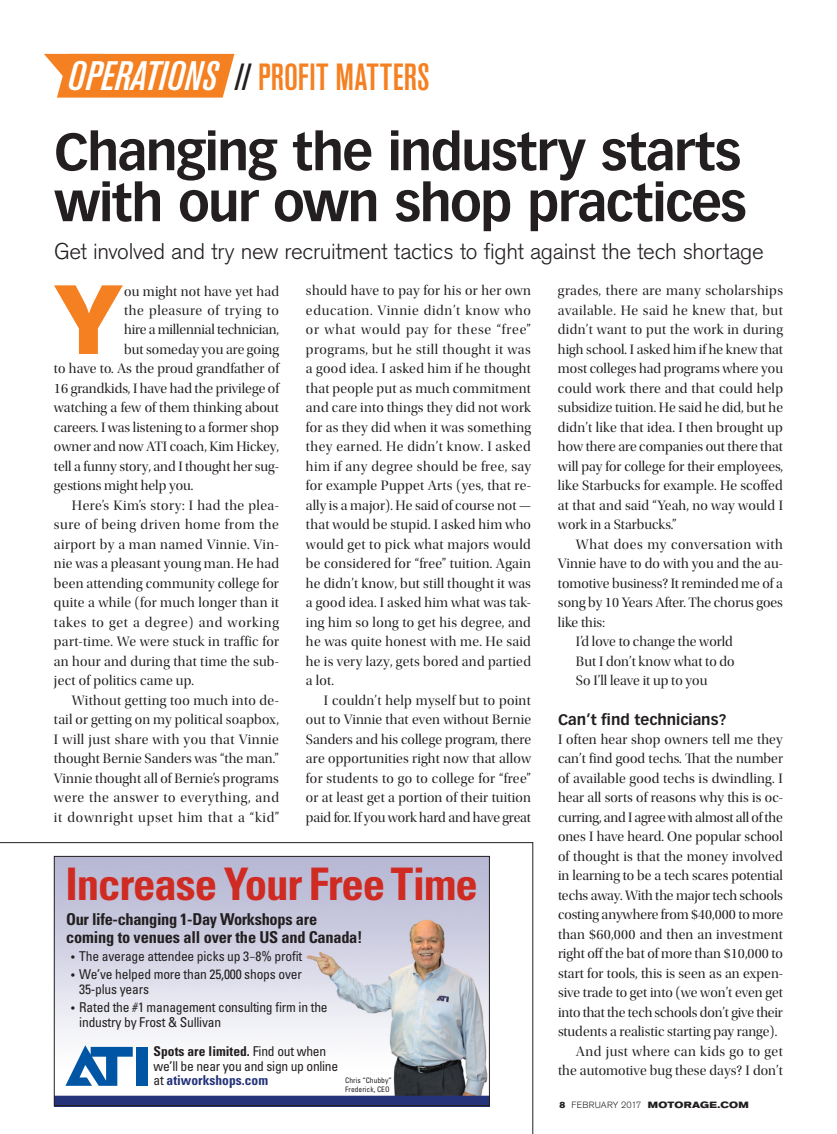
<style>
.page{position:relative;width:837px;height:1134px;background:#fff}
.page>*{position:absolute;margin:0;border:0;box-sizing:border-box;transform-origin:0 0}
.t1{font:900 96.45px "Vectora LT Std";color:#f58021}
.t2{font:700 51.3px/51px "Vectora LT Std";letter-spacing:-.03em;color:#231f20}
.t3{font:700 condensed 44.85px "Univers LT Std";letter-spacing:-.025em;color:#cf2b22}
.t4{font:500 condensed 37.5px "Akzidenz Grotesk BE";letter-spacing:.01em;color:#f58021}
.t5{font:300 22.5px "Akzidenz Grotesk BE";letter-spacing:-.015em;color:#231f20}
.t6{font:700 condensed 16.35px/17.7px "Univers LT Std";color:#231f20}
.t7{font:700 15px "Vectora LT Std";color:#231f20}
.t8{font:14.25px/19.5px "Utopia Std Disp";letter-spacing:.005em;color:#231f20;text-align:justify}
.t9{font:14.25px "Utopia Std Disp";letter-spacing:.025em;color:#231f20}
.t10{font:14.25px "Utopia Std Disp";letter-spacing:.035em;color:#231f20}
.t11{font:14.25px "Utopia Std Disp";letter-spacing:.03em;color:#231f20}
.t12{font:14.25px "Utopia Std Disp";letter-spacing:.05em;color:#231f20}
.t13{font:14.25px "Utopia Std Disp";letter-spacing:.045em;color:#231f20}
.t14{font:14.25px "Utopia Std Disp";letter-spacing:.04em;color:#231f20}
.t15{font:condensed 13.5px/14.5px "Univers LT Std";letter-spacing:-.015em;color:#231f20}
.t16{font:300 9px "Akzidenz Grotesk BE";letter-spacing:.02em;color:#231f20}
.t17{font:condensed 7.5px/8.2px "Univers LT Std";color:#231f20}
.s1{font-style:italic;font-size:40.8px;color:#fff}
.s2{color:#231f20}
.s3{font-size:10.95px}
.s4{font-weight:700}
.s5{font-weight:700;color:#24337a}
.s6{font-family:"Akzidenz Grotesk BE Super";font-weight:400}
.s7{font-weight:700;font-stretch:expanded}
</style>
<div class="page">
<svg style="left:44px;top:54px;width:190px;height:44px;background:#f68d37"></svg>
<svg style="left:0;top:842px;width:533px;height:292px"></svg>
<img style="left:56px;top:858px;width:432px;height:246px">
<div style="left:54px;top:856px;width:436px;height:250px;border:1px solid #231f20"></div>
<div style="left:136px;top:1047px;width:11px;height:39px;background:#0155a5"></div>
<svg style="left:65px;top:1045px;width:68px;height:41px"></svg>
<h3 class="t4" style="left:67px;top:56px;width:364px"><span class="s1">OPERATIONS</span> <span class="s2">//</span> PROFIT MATTERS</h3>
<h2 class="t2" style="left:54px;top:126px;width:694px">Changing the industry starts with our own shop practices</h2>
<h3 class="t5" style="left:54px;top:238px;width:711px">Get involved and try new recruitment tactics to fight against the tech shortage</h3>
<h1 class="t1" style="left:54px;top:259px;width:71px">Y</h1>
<p class="t8" style="left:124px;top:281px;width:156px">ou might not have yet had</p>
<p class="t8" style="left:558px;top:281px;width:227px">grades, there are many scholarships available. He said he knew that, but didn’t want to put the work in during high school. I asked him if he knew that most colleges had programs where you could work there and that could help subsidize tuition. He said he did, but he didn’t like that idea. I then brought up how there are companies out there that will pay for college for their employees, like Starbucks for example. He scoffed at that and said “Yeah, no way would I work in a Starbucks.”</p>
<p class="t10" style="left:576px;top:536px;width:208px">What does my conversation with</p>
<p class="t8" style="left:558px;top:554px;width:226px">Vinnie have to do with you and the au-</p>
<p class="t8" style="left:558px;top:574px;width:226px">tomotive business? It reminded me of a</p>
<p class="t8" style="left:558px;top:593px;width:226px">song by 10 Years After. The chorus goes</p>
<p class="t8" style="left:558px;top:613px;width:48px">like this:</p>
<p class="t8" style="left:576px;top:632px;width:158px">I’d love to change the world</p>
<p class="t8" style="left:576px;top:652px;width:160px">But I don’t know what to do</p>
<p class="t8" style="left:576px;top:671px;width:133px">So I’ll leave it up to you</p>
<p class="t7" style="left:558px;top:710px;width:170px">Can’t find technicians?</p>
<p class="t8" style="left:558px;top:730px;width:226px">I often hear shop owners tell me they</p>
<p class="t8" style="left:558px;top:749px;width:226px">can’t find good techs. That the number</p>
<p class="t8" style="left:558px;top:769px;width:226px">of available good techs is dwindling. I</p>
<p class="t8" style="left:558px;top:788px;width:226px">hear all sorts of reasons why this is oc-</p>
<p class="t8" style="left:558px;top:808px;width:226px">curring, and I agree with almost all of the</p>
<p class="t8" style="left:558px;top:827px;width:226px">ones I have heard. One popular school</p>
<p class="t8" style="left:558px;top:847px;width:226px">of thought is that the money involved</p>
<p class="t8" style="left:558px;top:866px;width:226px">in learning to be a tech scares potential</p>
<p class="t8" style="left:558px;top:886px;width:227px">techs away. With the major tech schools</p>
<p class="t8" style="left:558px;top:905px;width:227px">costing anywhere from $40,000 to more</p>
<p class="t8" style="left:558px;top:925px;width:227px">than $60,000 and then an investment</p>
<p class="t8" style="left:558px;top:944px;width:227px">right off the bat of more than $10,000 to</p>
<p class="t8" style="left:558px;top:964px;width:226px">start for tools, this is seen as an expen-</p>
<p class="t8" style="left:558px;top:983px;width:226px">sive trade to get into (we won’t even get</p>
<p class="t8" style="left:558px;top:1003px;width:226px">into that the tech schools don’t give their</p>
<p class="t8" style="left:558px;top:1022px;width:221px">students a realistic starting pay range).</p>
<p class="t9" style="left:576px;top:1044px;width:208px">And just where can kids go to get</p>
<p class="t8" style="left:558px;top:1061px;width:227px">the automotive bug these days? I don’t</p>
<p class="t8" style="left:306px;top:281px;width:227px">should have to pay for his or her own education. Vinnie didn’t know who or what would pay for these “free” programs, but he still thought it was a good idea. I asked him if he thought that people put as much commitment and care into things they did not work for as they did when it was something they earned. He didn’t know. I asked him if any degree should be free, say for example Puppet Arts (yes, that re&shy;ally is a major). He said of course not — that would be stupid. I asked him who would get to pick what majors would be considered for “free” tuition. Again he didn’t know, but still thought it was a good idea. I asked him what was tak&shy;ing him so long to get his degree, and he was quite honest with me. He said he is very lazy, gets bored and partied a lot.</p>
<p class="t8" style="left:306px;top:691px;width:227px;text-indent:18px">I couldn’t help myself but to point out to Vinnie that even without Bernie Sanders and his college program, there are opportunities right now that allow for students to go to college for “free” or at least get a portion of their tuition paid for. If you work hard and have great</p>
<p class="t10" style="left:124px;top:303px;width:156px">the pleasure of trying to</p>
<p class="t8" style="left:124px;top:320px;width:156px">hire a millennial technician,</p>
<p class="t8" style="left:124px;top:340px;width:156px">but someday you are going</p>
<p class="t8" style="left:54px;top:359px;width:227px">to have to. As the proud grandfather of</p>
<p class="t8" style="left:54px;top:379px;width:227px">16 grandkids, I have had the privilege of</p>
<p class="t8" style="left:54px;top:398px;width:226px">watching a few of them thinking about</p>
<p class="t8" style="left:54px;top:418px;width:227px">careers. I was listening to a former shop</p>
<p class="t8" style="left:54px;top:437px;width:227px">owner and now ATI coach, Kim Hickey,</p>
<p class="t8" style="left:54px;top:457px;width:226px">tell a funny story, and I thought her sug-</p>
<p class="t8" style="left:54px;top:476px;width:141px">gestions might help you.</p>
<p class="t10" style="left:72px;top:498px;width:208px">Here’s Kim’s story: I had the plea-</p>
<p class="t14" style="left:54px;top:517px;width:226px">sure of being driven home from the</p>
<p class="t11" style="left:54px;top:537px;width:226px">airport by a man named Vinnie. Vin-</p>
<p class="t8" style="left:54px;top:554px;width:227px">nie was a pleasant young man. He had</p>
<p class="t8" style="left:54px;top:574px;width:226px">been attending community college for</p>
<p class="t8" style="left:54px;top:593px;width:227px">quite a while (for much longer than it</p>
<p class="t12" style="left:54px;top:615px;width:226px">takes to get a degree) and working</p>
<p class="t9" style="left:54px;top:634px;width:227px">part-time. We were stuck in traffic for</p>
<p class="t8" style="left:54px;top:652px;width:226px">an hour and during that time the sub-</p>
<p class="t8" style="left:54px;top:671px;width:141px">ject of politics came up.</p>
<p class="t9" style="left:72px;top:693px;width:208px">Without getting too much into de-</p>
<p class="t8" style="left:54px;top:710px;width:227px">tail or getting on my political soapbox,</p>
<p class="t11" style="left:54px;top:732px;width:226px">I will just share with you that Vinnie</p>
<p class="t8" style="left:54px;top:749px;width:226px">thought Bernie Sanders was “the man.”</p>
<p class="t8" style="left:54px;top:769px;width:227px">Vinnie thought all of Bernie’s programs</p>
<p class="t13" style="left:54px;top:790px;width:227px">were the answer to everything, and</p>
<p class="t12" style="left:54px;top:810px;width:227px">it downright upset him that a “kid”</p>
<h3 class="t3" style="left:65px;top:867px;width:414px">Increase Your Free Time</h3>
<p class="t6" style="left:66px;top:912px;width:298px">Our life-changing 1-Day Workshops are coming to venues all over the US and Canada!</p>
<p class="t15" style="left:71px;top:950px;width:233px"><span class="s3">•</span> The average attendee picks up 3–8% profit</p>
<p class="t15" style="left:79px;top:968px;width:224px;text-indent:-8px"><span class="s3">•</span> We’ve helped more than 25,000 shops over<br>35-plus years</p>
<p class="t15" style="left:79px;top:1001px;width:250px;text-indent:-8px"><span class="s3">•</span> Rated the #1 management consulting firm in the industry by Frost &amp; Sullivan</p>
<p class="t15" style="left:154px;top:1045px;width:186px"><span class="s4">Spots are limited.</span> Find out when we’ll be near you and sign up online at <span class="s5">atiworkshops.com</span></p>
<p class="t17" style="left:345px;top:1077px;width:48px">Chris “Chubby”<br>Frederick, CEO</p>
<p class="t16" style="left:560px;top:1099px;width:191px"><span class="s6">8</span> february 2017 <span class="s7">MOTORAGE.COM</span></p>
</div>
